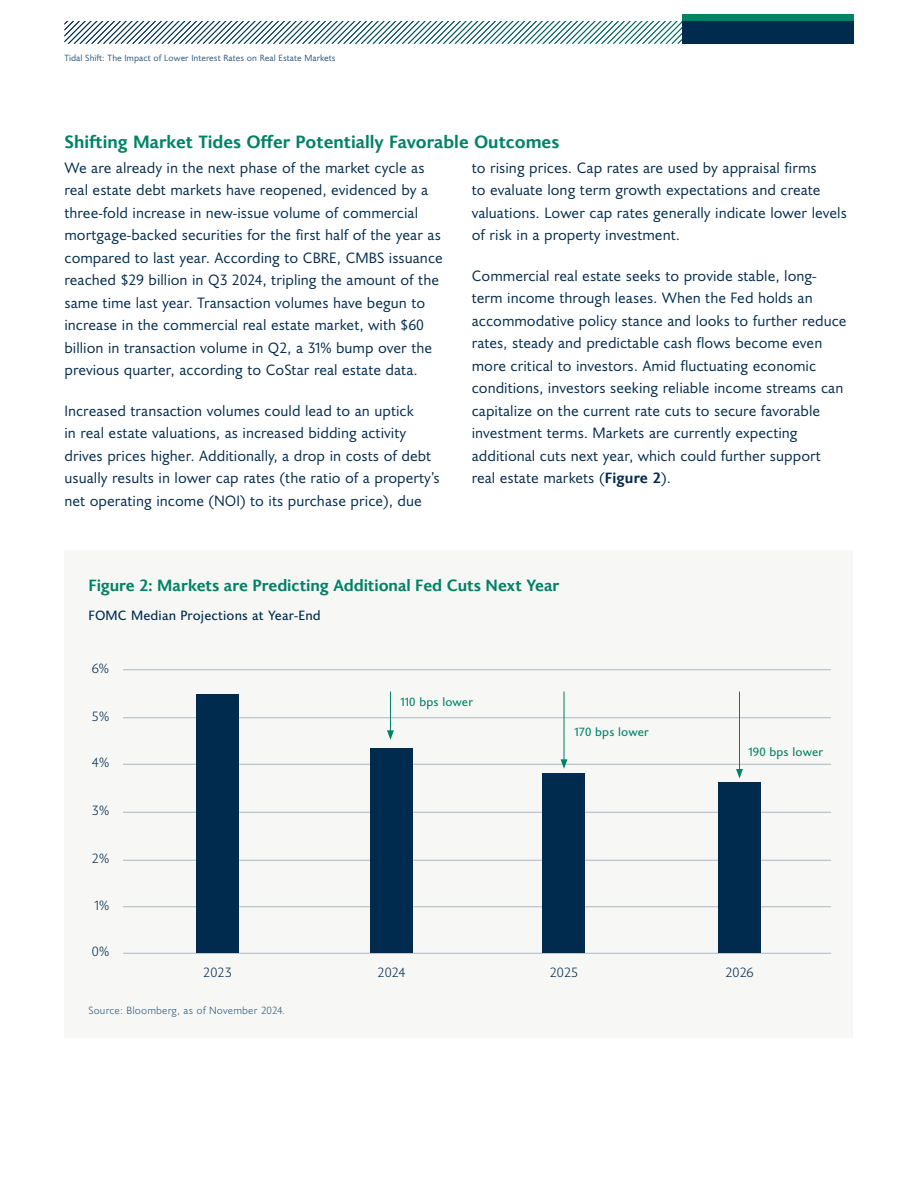
<style>
.page{position:relative;width:918px;height:1188px;background:#fff}
.page>*{position:absolute;margin:0;border:0;box-sizing:border-box;transform-origin:0 0}
.t1{font:700 18px "Joanna Sans Nova";color:#008265}
.t2{font:700 16.5px "Joanna Sans Nova";letter-spacing:-.005em;color:#008265}
.t3{font:15px/22.5px "Joanna Sans Nova";color:#002a4e}
.t4{font:13.5px "Joanna Sans Nova";letter-spacing:.01em;color:#002a4e}
.t5{font:300 13.5px "Joanna Sans Nova";letter-spacing:.01em;color:#002a4e}
.t6{font:12px "Joanna Sans Nova";letter-spacing:.01em;color:#008265}
.t7{font:300 10.5px "Joanna Sans Nova";letter-spacing:.01em;color:#2b5479}
.t8{font:9px "Joanna Sans Nova";color:#2b5479}
.s1{font-weight:700}
</style>
<div class="page">
<div style="left:64px;top:550px;width:790px;height:488px;background:#f7f8f6"></div>
<hr style="left:123px;top:669px;width:708px;height:1px;background:#acb8c4">
<hr style="left:123px;top:717px;width:708px;height:1px;background:#acb8c4">
<hr style="left:123px;top:764px;width:708px;height:1px;background:#acb8c4">
<hr style="left:123px;top:812px;width:708px;height:1px;background:#acb8c4">
<hr style="left:123px;top:860px;width:708px;height:1px;background:#acb8c4">
<hr style="left:123px;top:906px;width:708px;height:1px;background:#acb8c4">
<hr style="left:123px;top:953px;width:708px;height:1px;background:#acb8c4">
<div style="left:196px;top:694px;width:43px;height:259px;background:#002a4e"></div>
<div style="left:370px;top:748px;width:43px;height:205px;background:#002a4e"></div>
<div style="left:543px;top:774px;width:42px;height:179px;background:#002a4e"></div>
<div style="left:718px;top:783px;width:43px;height:170px;background:#002a4e"></div>
<hr style="left:564px;top:692px;width:1px;height:70px;background:#008265">
<svg style="left:561px;top:759px;width:6px;height:10px"></svg>
<hr style="left:739px;top:692px;width:1px;height:79px;background:#008265">
<svg style="left:736px;top:769px;width:7px;height:9px"></svg>
<hr style="left:390px;top:692px;width:1px;height:41px;background:#008265">
<svg style="left:387px;top:730px;width:7px;height:10px"></svg>
<svg style="left:64px;top:21px;width:618px;height:23px"></svg>
<div style="left:682px;top:15px;width:172px;height:6px;background:#008265"></div>
<div style="left:682px;top:21px;width:172px;height:23px;background:#002a4e"></div>
<p class="t8" style="left:64px;top:51px;width:273px">Tidal Shift: The Impact of Lower Interest Rates on Real Estate Markets</p>
<p class="t1" style="left:64px;top:129px;width:496px">Shifting Market Tides Offer Potentially Favorable Outcomes</p>
<p class="t3" style="left:64px;top:156px;width:380px">We are already in the next phase of the market cycle as real estate debt markets have reopened, evidenced by a three-fold increase in new-issue volume of commercial mortgage-backed securities for the first half of the year as compared to last year. According to CBRE, CMBS issuance reached $29 billion in Q3 2024, tripling the amount of the same time last year. Transaction volumes have begun to increase in the commercial real estate market, with $60 billion in transaction volume in Q2, a 31% bump over the previous quarter, according to CoStar real estate data.</p>
<p class="t3" style="left:64px;top:399px;width:377px">Increased transaction volumes could lead to an uptick<br>in real estate valuations, as increased bidding activity drives prices higher. Additionally, a drop in costs of debt usually results in lower cap rates (the ratio of a property’s net operating income (NOI) to its purchase price), due</p>
<p class="t3" style="left:472px;top:156px;width:377px">to rising prices. Cap rates are used by appraisal firms<br>to evaluate long term growth expectations and create valuations. Lower cap rates generally indicate lower levels of risk in a property investment.</p>
<p class="t3" style="left:472px;top:264px;width:376px">Commercial real estate seeks to provide stable, long&shy;term income through leases. When the Fed holds an accommodative policy stance and looks to further reduce rates, steady and predictable cash flows become even more critical to investors. Amid fluctuating economic conditions, investors seeking reliable income streams can capitalize on the current rate cuts to secure favorable investment terms. Markets are currently expecting additional cuts next year, which could further support real estate markets (<span class="s1">Figure 2</span>).</p>
<p class="t2" style="left:88px;top:573px;width:473px">Figure 2: Markets are Predicting Additional Fed Cuts Next Year</p>
<p class="t4" style="left:88px;top:606px;width:234px">FOMC Median Projections at Year-End</p>
<p class="t5" style="left:92px;top:659px;width:19px">6%</p>
<p class="t5" style="left:92px;top:707px;width:19px">5%</p>
<p class="t5" style="left:92px;top:753px;width:19px">4%</p>
<p class="t5" style="left:92px;top:801px;width:19px">3%</p>
<p class="t5" style="left:92px;top:849px;width:19px">2%</p>
<p class="t5" style="left:94px;top:896px;width:16px">1%</p>
<p class="t5" style="left:92px;top:942px;width:19px">0%</p>
<p class="t6" style="left:400px;top:694px;width:74px">110 bps lower</p>
<p class="t6" style="left:574px;top:724px;width:76px">170 bps lower</p>
<p class="t6" style="left:748px;top:743px;width:76px">190 bps lower</p>
<p class="t5" style="left:203px;top:963px;width:30px">2023</p>
<p class="t5" style="left:378px;top:963px;width:29px">2024</p>
<p class="t5" style="left:550px;top:963px;width:30px">2025</p>
<p class="t5" style="left:725px;top:963px;width:30px">2026</p>
<p class="t7" style="left:88px;top:1003px;width:198px">Source: Bloomberg, as of November 2024.</p>
</div>
